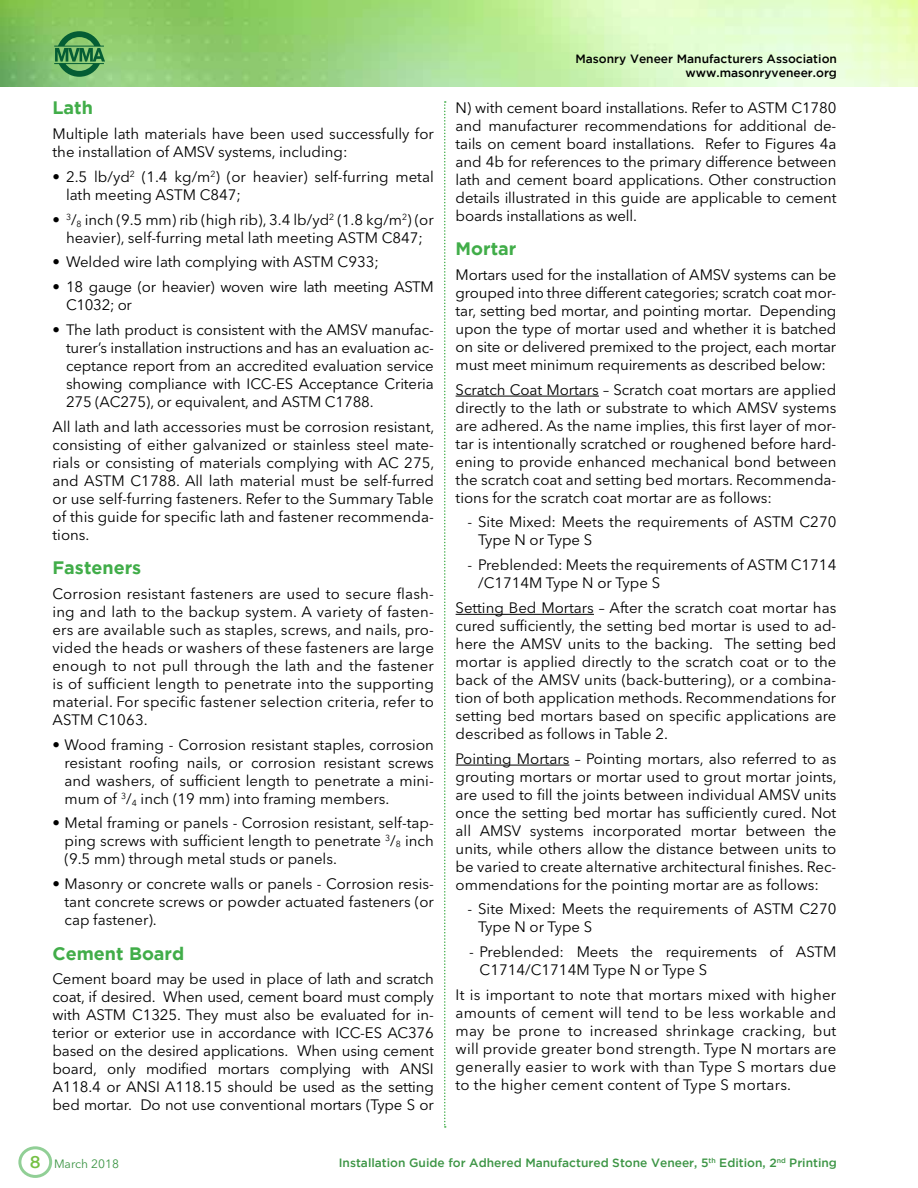
<style>
.page{position:relative;width:918px;height:1188px;background:#fff}
.page>*{position:absolute;margin:0;border:0;box-sizing:border-box;transform-origin:0 0}
.t1{font:700 18px "Gotham";color:#41ad49}
.t2{font:500 17.25px "Gotham";color:#75c044}
.t3{font:15px/18px "Avenir Next LT Pro";color:#000;text-align:justify}
.t4{font:15px/18px "Avenir Next LT Pro";letter-spacing:-.02em;color:#000}
.t5{font:500 12px "Gotham";color:#3d9545}
.t6{font:500 12px/14.4px "Gotham";color:#000;text-align:right}
.t7{font:12px "Avenir Next LT Pro";color:#3d9545}
.s1{font-size:8.7px}
</style>
<div class="page">
<div style="left:18px;top:1146px;width:34px;height:32px;border:3px solid #41ad49;border-radius:50%"></div>
<img style="left:0;top:1px;width:918px;height:86px">
<svg style="left:55px;top:31px;width:50px;height:46px;background:#549c59"></svg>
<hr style="left:54px;top:46px;width:50px;height:1px;background:#045d34">
<hr style="left:54px;top:63px;width:50px;height:1px;background:#045d34">
<hr style="left:456px;top:396px;width:143px;height:1px;background:#000">
<hr style="left:456px;top:614px;width:138px;height:1px;background:#000">
<hr style="left:456px;top:765px;width:113px;height:1px;background:#000">
<svg style="left:444px;top:101px;width:2px;height:1027px"></svg>
<p class="t1" style="left:52px;top:98px;width:42px">Lath</p>
<p class="t3" style="left:52px;top:125px;width:383px">Multiple lath materials have been used successfully for the installation of AMSV systems, including:</p>
<p class="t3" style="left:66px;top:168px;width:369px;text-indent:-14px">• 2.5 lb/yd<sup>2</sup> (1.4 kg/m<sup>2</sup>) (or heavier) self-furring metal lath meeting ASTM C847;</p>
<p class="t3" style="left:53px;top:210px;width:383px;text-align:center">• <sup>3</sup>/<sub>8</sub> inch (9.5 mm) rib (high rib), 3.4 lb/yd<sup>2</sup> (1.8 kg/m<sup>2</sup>) (or heavier), self-furring metal lath meeting ASTM C847;</p>
<p class="t3" style="left:53px;top:253px;width:328px">• Welded wire lath complying with ASTM C933;</p>
<p class="t4" style="left:66px;top:278px;width:369px;text-indent:-14px">• 18 gauge (or heavier) woven wire lath meeting ASTM<br>C1032; or</p>
<p class="t3" style="left:66px;top:321px;width:369px;text-indent:-14px">• The lath product is consistent with the AMSV manufac&shy;turer’s installation instructions and has an evaluation ac&shy;ceptance report from an accredited evaluation service showing compliance with ICC-ES Acceptance Criteria 275 (AC275), or equivalent, and ASTM C1788.</p>
<p class="t3" style="left:53px;top:417px;width:383px">All lath and lath accessories must be corrosion resistant, consisting of either galvanized or stainless steel mate&shy;rials or consisting of materials complying with AC 275, and ASTM C1788. All lath material must be self-furred or use self-furring fasteners. Refer to the Summary Table of this guide for specific lath and fastener recommenda&shy;tions.</p>
<p class="t1" style="left:52px;top:557px;width:90px">Fasteners</p>
<p class="t3" style="left:52px;top:585px;width:383px">Corrosion resistant fasteners are used to secure flash&shy;ing and lath to the backup system. A variety of fasten&shy;ers are available such as staples, screws, and nails, pro&shy;vided the heads or washers of these fasteners are large enough to not pull through the lath and the fastener is of sufficient length to penetrate into the supporting material. For specific fastener selection criteria, refer to ASTM C1063.</p>
<p class="t3" style="left:64px;top:735px;width:371px;text-indent:-12px">• Wood framing - Corrosion resistant staples, corrosion resistant roofing nails, or corrosion resistant screws and washers, of sufficient length to penetrate a mini&shy;mum of <sup>3</sup>/<sub>4</sub> inch (19 mm) into framing members.</p>
<p class="t3" style="left:65px;top:814px;width:371px;text-indent:-12px">• Metal framing or panels - Corrosion resistant, self-tap&shy;ping screws with sufficient length to penetrate <sup>3</sup>/<span class="s1">8</span> inch (9.5 mm) through metal studs or panels.</p>
<p class="t3" style="left:65px;top:875px;width:371px;text-indent:-12px">• Masonry or concrete walls or panels - Corrosion resis&shy;tant concrete screws or powder actuated fasteners (or cap fastener).</p>
<p class="t1" style="left:52px;top:943px;width:133px">Cement Board</p>
<p class="t3" style="left:52px;top:970px;width:383px">Cement board may be used in place of lath and scratch coat, if desired. When used, cement board must comply with ASTM C1325. They must also be evaluated for in&shy;terior or exterior use in accordance with ICC-ES AC376 based on the desired applications. When using cement board, only modified mortars complying with ANSI A118.4 or ANSI A118.15 should be used as the setting bed mortar. Do not use conventional mortars (Type S or</p>
<p class="t6" style="left:576px;top:51px;width:263px">Masonry Veneer Manufacturers Association www.masonryveneer.org</p>
<p class="t3" style="left:456px;top:98px;width:382px">N) with cement board installations. Refer to ASTM C1780 and manufacturer recommendations for additional de&shy;tails on cement board installations. Refer to Figures 4a and 4b for references to the primary difference between lath and cement board applications. Other construction details illustrated in this guide are applicable to cement boards installations as well.</p>
<p class="t1" style="left:456px;top:238px;width:62px">Mortar</p>
<p class="t3" style="left:456px;top:266px;width:382px">Mortars used for the installation of AMSV systems can be grouped into three different categories; scratch coat mor&shy;tar, setting bed mortar, and pointing mortar. Depending upon the type of mortar used and whether it is batched on site or delivered premixed to the project, each mortar must meet minimum requirements as described below:</p>
<p class="t3" style="left:456px;top:380px;width:382px">Scratch Coat Mortars – Scratch coat mortars are applied directly to the lath or substrate to which AMSV systems are adhered. As the name implies, this first layer of mor&shy;tar is intentionally scratched or roughened before hard&shy;ening to provide enhanced mechanical bond between the scratch coat and setting bed mortars. Recommenda&shy;tions for the scratch coat mortar are as follows:</p>
<p class="t3" style="left:478px;top:513px;width:360px;text-indent:-10px">- Site Mixed: Meets the requirements of ASTM C270<br>Type N or Type S</p>
<p class="t3" style="left:478px;top:556px;width:360px;text-indent:-10px">- Preblended: Meets the requirements of ASTM C1714 /C1714M Type N or Type S</p>
<p class="t3" style="left:456px;top:599px;width:382px">Setting Bed Mortars – After the scratch coat mortar has cured sufficiently, the setting bed mortar is used to ad&shy;here the AMSV units to the backing. The setting bed mortar is applied directly to the scratch coat or to the back of the AMSV units (back-buttering), or a combina&shy;tion of both application methods. Recommendations for setting bed mortars based on specific applications are described as follows in Table 2.</p>
<p class="t3" style="left:456px;top:749px;width:383px">Pointing Mortars – Pointing mortars, also referred to as grouting mortars or mortar used to grout mortar joints, are used to fill the joints between individual AMSV units once the setting bed mortar has sufficiently cured. Not all AMSV systems incorporated mortar between the units, while others allow the distance between units to be varied to create alternative architectural finishes. Rec&shy;ommendations for the pointing mortar are as follows:</p>
<p class="t3" style="left:478px;top:900px;width:360px;text-indent:-10px">- Site Mixed: Meets the requirements of ASTM C270<br>Type N or Type S</p>
<p class="t3" style="left:480px;top:943px;width:358px;text-indent:-10px">- Preblended: Meets the requirements of ASTM<br>C1714/C1714M Type N or Type S</p>
<p class="t3" style="left:456px;top:986px;width:382px">It is important to note that mortars mixed with higher amounts of cement will tend to be less workable and may be prone to increased shrinkage cracking, but will provide greater bond strength. Type N mortars are generally easier to work with than Type S mortars due to the higher cement content of Type S mortars.</p>
<p class="t2" style="left:30px;top:1152px;width:12px">8</p>
<p class="t7" style="left:54px;top:1157px;width:66px">March 2018</p>
<p class="t5" style="left:339px;top:1156px;width:500px">Installation Guide for Adhered Manufactured Stone Veneer, 5<sup>th</sup> Edition, 2<sup>nd</sup> Printing</p>
</div>
